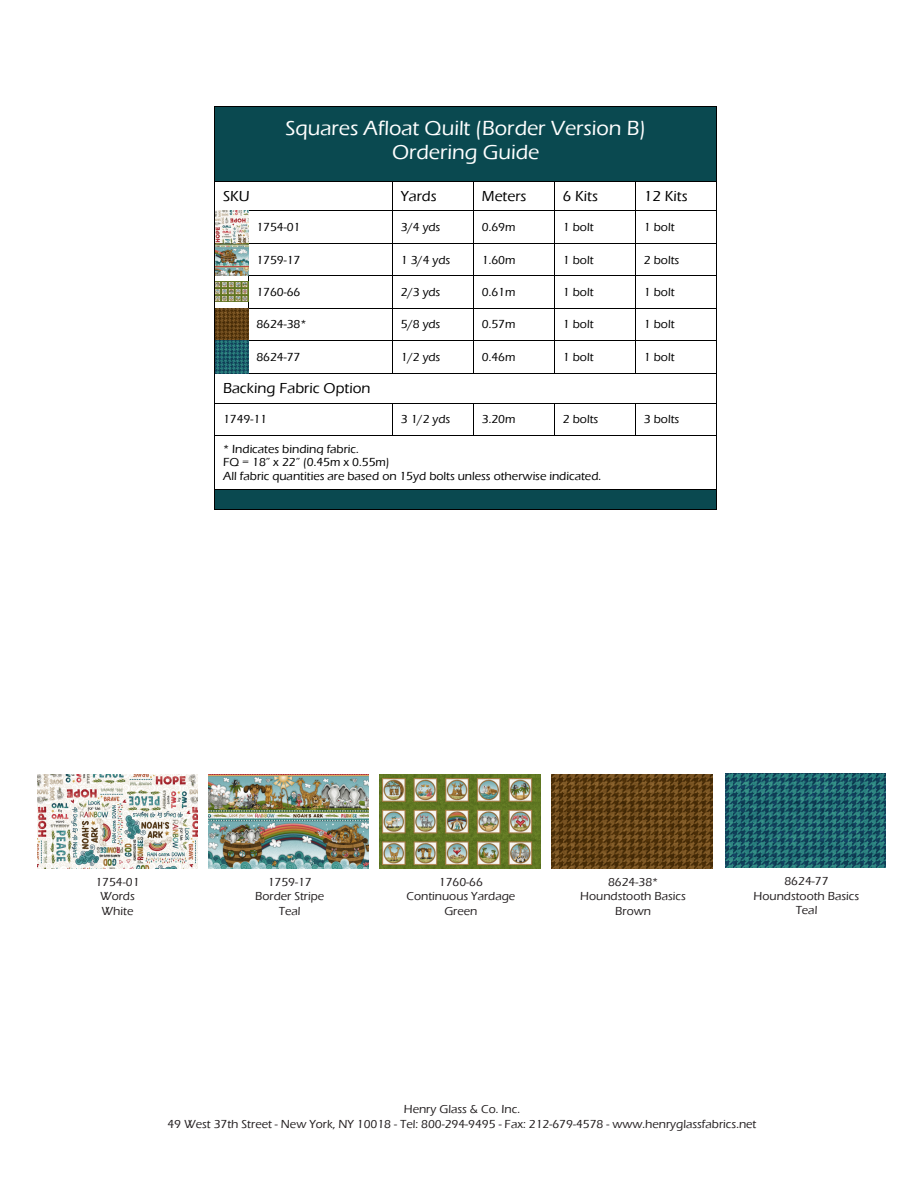
<style>
.page{position:relative;width:918px;height:1188px;background:#fff}
.page>*{position:absolute;margin:0;border:0;box-sizing:border-box;transform-origin:0 0}
.t1{font:500 21px/24px "Eras ITC";color:#fff;text-align:center}
.t2{font:500 15px "Eras ITC";color:#000}
.t3{font:500 12px/13.6px "Eras ITC";letter-spacing:-.005em;color:#000}
.t4{font:500 12px "Eras ITC";color:#231f20}
</style>
<div class="page">
<div style="left:215px;top:107px;width:501px;height:74px;background:#0a4950"></div>
<hr style="left:215px;top:106px;width:501px;height:1px;background:#000">
<hr style="left:215px;top:107px;width:1px;height:74px;background:#000">
<hr style="left:716px;top:107px;width:1px;height:74px;background:#000">
<hr style="left:215px;top:181px;width:177px;height:1px;background:#000">
<hr style="left:393px;top:181px;width:80px;height:1px;background:#000">
<hr style="left:474px;top:181px;width:80px;height:1px;background:#000">
<hr style="left:555px;top:181px;width:80px;height:1px;background:#000">
<hr style="left:636px;top:181px;width:80px;height:1px;background:#000">
<hr style="left:249px;top:211px;width:143px;height:1px;background:#000">
<svg style="left:392px;top:181px;width:1px;height:30px"></svg>
<hr style="left:393px;top:211px;width:80px;height:1px;background:#000">
<svg style="left:473px;top:181px;width:1px;height:30px"></svg>
<hr style="left:474px;top:211px;width:80px;height:1px;background:#000">
<svg style="left:554px;top:181px;width:1px;height:30px"></svg>
<hr style="left:555px;top:211px;width:80px;height:1px;background:#000">
<svg style="left:635px;top:181px;width:1px;height:30px"></svg>
<hr style="left:636px;top:211px;width:80px;height:1px;background:#000">
<svg style="left:716px;top:181px;width:1px;height:30px"></svg>
<hr style="left:392px;top:211px;width:1px;height:32px;background:#000">
<hr style="left:473px;top:211px;width:1px;height:32px;background:#000">
<hr style="left:554px;top:211px;width:1px;height:32px;background:#000">
<hr style="left:635px;top:211px;width:1px;height:32px;background:#000">
<hr style="left:716px;top:211px;width:1px;height:32px;background:#000">
<hr style="left:249px;top:243px;width:143px;height:1px;background:#000">
<hr style="left:393px;top:243px;width:80px;height:1px;background:#000">
<hr style="left:474px;top:243px;width:80px;height:1px;background:#000">
<hr style="left:555px;top:243px;width:80px;height:1px;background:#000">
<hr style="left:636px;top:243px;width:80px;height:1px;background:#000">
<hr style="left:392px;top:244px;width:1px;height:32px;background:#000">
<hr style="left:473px;top:244px;width:1px;height:32px;background:#000">
<hr style="left:554px;top:244px;width:1px;height:32px;background:#000">
<hr style="left:635px;top:244px;width:1px;height:32px;background:#000">
<hr style="left:716px;top:244px;width:1px;height:32px;background:#000">
<hr style="left:249px;top:275px;width:143px;height:1px;background:#000">
<hr style="left:393px;top:275px;width:80px;height:1px;background:#000">
<hr style="left:474px;top:275px;width:80px;height:1px;background:#000">
<hr style="left:555px;top:275px;width:80px;height:1px;background:#000">
<hr style="left:636px;top:275px;width:80px;height:1px;background:#000">
<hr style="left:215px;top:276px;width:1px;height:32px;background:#000">
<hr style="left:248px;top:276px;width:1px;height:32px;background:#000">
<hr style="left:392px;top:276px;width:1px;height:32px;background:#000">
<hr style="left:473px;top:276px;width:1px;height:32px;background:#000">
<hr style="left:554px;top:276px;width:1px;height:32px;background:#000">
<hr style="left:635px;top:276px;width:1px;height:32px;background:#000">
<hr style="left:716px;top:276px;width:1px;height:32px;background:#000">
<hr style="left:249px;top:308px;width:143px;height:1px;background:#000">
<hr style="left:393px;top:308px;width:80px;height:1px;background:#000">
<hr style="left:474px;top:308px;width:80px;height:1px;background:#000">
<hr style="left:555px;top:308px;width:80px;height:1px;background:#000">
<hr style="left:636px;top:308px;width:80px;height:1px;background:#000">
<hr style="left:248px;top:309px;width:1px;height:31px;background:#000">
<hr style="left:392px;top:309px;width:1px;height:31px;background:#000">
<hr style="left:473px;top:309px;width:1px;height:31px;background:#000">
<hr style="left:554px;top:309px;width:1px;height:31px;background:#000">
<hr style="left:635px;top:309px;width:1px;height:31px;background:#000">
<hr style="left:716px;top:309px;width:1px;height:31px;background:#000">
<hr style="left:249px;top:340px;width:143px;height:1px;background:#000">
<hr style="left:393px;top:340px;width:80px;height:1px;background:#000">
<hr style="left:474px;top:340px;width:80px;height:1px;background:#000">
<hr style="left:555px;top:340px;width:80px;height:1px;background:#000">
<hr style="left:636px;top:340px;width:80px;height:1px;background:#000">
<hr style="left:248px;top:341px;width:1px;height:32px;background:#000">
<hr style="left:392px;top:341px;width:1px;height:32px;background:#000">
<hr style="left:473px;top:341px;width:1px;height:32px;background:#000">
<hr style="left:554px;top:341px;width:1px;height:32px;background:#000">
<hr style="left:635px;top:341px;width:1px;height:32px;background:#000">
<hr style="left:716px;top:341px;width:1px;height:32px;background:#000">
<hr style="left:215px;top:373px;width:33px;height:1px;background:#000">
<hr style="left:249px;top:373px;width:143px;height:1px;background:#000">
<hr style="left:393px;top:373px;width:80px;height:1px;background:#000">
<hr style="left:474px;top:373px;width:80px;height:1px;background:#000">
<hr style="left:555px;top:373px;width:80px;height:1px;background:#000">
<hr style="left:636px;top:373px;width:80px;height:1px;background:#000">
<hr style="left:215px;top:403px;width:177px;height:1px;background:#000">
<hr style="left:393px;top:403px;width:80px;height:1px;background:#000">
<hr style="left:474px;top:403px;width:80px;height:1px;background:#000">
<hr style="left:555px;top:403px;width:80px;height:1px;background:#000">
<hr style="left:636px;top:403px;width:80px;height:1px;background:#000">
<svg style="left:716px;top:373px;width:1px;height:30px"></svg>
<hr style="left:215px;top:403px;width:1px;height:32px;background:#000">
<hr style="left:392px;top:403px;width:1px;height:32px;background:#000">
<hr style="left:473px;top:403px;width:1px;height:32px;background:#000">
<hr style="left:554px;top:403px;width:1px;height:32px;background:#000">
<hr style="left:635px;top:403px;width:1px;height:32px;background:#000">
<hr style="left:716px;top:403px;width:1px;height:32px;background:#000">
<hr style="left:215px;top:435px;width:177px;height:1px;background:#000">
<hr style="left:393px;top:435px;width:80px;height:1px;background:#000">
<hr style="left:474px;top:435px;width:80px;height:1px;background:#000">
<hr style="left:555px;top:435px;width:80px;height:1px;background:#000">
<hr style="left:636px;top:435px;width:80px;height:1px;background:#000">
<hr style="left:215px;top:436px;width:1px;height:53px;background:#000">
<hr style="left:716px;top:436px;width:1px;height:53px;background:#000">
<div style="left:215px;top:490px;width:501px;height:19px;background:#0a4950"></div>
<hr style="left:215px;top:489px;width:501px;height:1px;background:#000">
<hr style="left:215px;top:509px;width:501px;height:1px;background:#000">
<svg style="left:716px;top:489px;width:1px;height:21px"></svg>
<img style="left:37px;top:774px;width:161px;height:95px">
<img style="left:215px;top:211px;width:34px;height:65px">
<img style="left:208px;top:774px;width:161px;height:95px">
<img style="left:380px;top:774px;width:160px;height:95px">
<img style="left:552px;top:774px;width:160px;height:95px">
<img style="left:215px;top:308px;width:33px;height:65px">
<img style="left:725px;top:774px;width:161px;height:94px">
<img style="left:215px;top:282px;width:33px;height:19px">
<p class="t1" style="left:286px;top:116px;width:362px">Squares Afloat Quilt (Border Version B)<br>Ordering Guide</p>
<p class="t2" style="left:223px;top:188px;width:28px">SKU</p>
<p class="t2" style="left:401px;top:188px;width:37px">Yards</p>
<p class="t2" style="left:482px;top:188px;width:46px">Meters</p>
<p class="t2" style="left:563px;top:188px;width:37px">6 Kits</p>
<p class="t2" style="left:644px;top:188px;width:45px">12 Kits</p>
<p class="t3" style="left:256px;top:221px;width:46px">1754-01</p>
<p class="t3" style="left:401px;top:221px;width:41px">3/4 yds</p>
<p class="t3" style="left:482px;top:221px;width:35px">0.69m</p>
<p class="t3" style="left:563px;top:221px;width:32px">1 bolt</p>
<p class="t3" style="left:644px;top:221px;width:32px">1 bolt</p>
<p class="t3" style="left:256px;top:253px;width:46px">1759-17</p>
<p class="t3" style="left:401px;top:253px;width:51px">1 3/4 yds</p>
<p class="t3" style="left:482px;top:253px;width:35px">1.60m</p>
<p class="t3" style="left:563px;top:253px;width:32px">1 bolt</p>
<p class="t3" style="left:644px;top:253px;width:37px">2 bolts</p>
<p class="t3" style="left:256px;top:285px;width:46px">1760-66</p>
<p class="t3" style="left:401px;top:285px;width:41px">2/3 yds</p>
<p class="t3" style="left:482px;top:285px;width:35px">0.61m</p>
<p class="t3" style="left:563px;top:285px;width:32px">1 bolt</p>
<p class="t3" style="left:644px;top:285px;width:32px">1 bolt</p>
<p class="t3" style="left:256px;top:318px;width:52px">8624-38*</p>
<p class="t3" style="left:401px;top:318px;width:41px">5/8 yds</p>
<p class="t3" style="left:482px;top:318px;width:35px">0.57m</p>
<p class="t3" style="left:563px;top:318px;width:32px">1 bolt</p>
<p class="t3" style="left:644px;top:318px;width:32px">1 bolt</p>
<p class="t3" style="left:256px;top:350px;width:46px">8624-77</p>
<p class="t3" style="left:401px;top:350px;width:41px">1/2 yds</p>
<p class="t3" style="left:482px;top:350px;width:35px">0.46m</p>
<p class="t3" style="left:563px;top:350px;width:32px">1 bolt</p>
<p class="t3" style="left:644px;top:350px;width:32px">1 bolt</p>
<p class="t2" style="left:223px;top:380px;width:149px">Backing Fabric Option</p>
<p class="t3" style="left:223px;top:413px;width:46px">1749-11</p>
<p class="t3" style="left:401px;top:413px;width:51px">3 1/2 yds</p>
<p class="t3" style="left:482px;top:413px;width:35px">3.20m</p>
<p class="t3" style="left:563px;top:413px;width:37px">2 bolts</p>
<p class="t3" style="left:644px;top:413px;width:37px">3 bolts</p>
<p class="t3" style="left:223px;top:442px;width:380px">* Indicates binding fabric.<br>FQ = 18” x 22” (0.45m x 0.55m)<br>All fabric quantities are based on 15yd bolts unless otherwise indicated.</p>
<p class="t4" style="left:95px;top:875px;width:46px">1754-01</p>
<p class="t4" style="left:100px;top:890px;width:36px">Words</p>
<p class="t4" style="left:102px;top:904px;width:33px">White</p>
<p class="t4" style="left:268px;top:875px;width:46px">1759-17</p>
<p class="t4" style="left:255px;top:890px;width:71px">Border Stripe</p>
<p class="t4" style="left:279px;top:904px;width:23px">Teal</p>
<p class="t4" style="left:439px;top:875px;width:46px">1760-66</p>
<p class="t4" style="left:407px;top:890px;width:110px">Continuous Yardage</p>
<p class="t4" style="left:444px;top:904px;width:35px">Green</p>
<p class="t4" style="left:608px;top:875px;width:52px">8624-38*</p>
<p class="t4" style="left:580px;top:890px;width:107px">Houndstooth Basics</p>
<p class="t4" style="left:615px;top:904px;width:37px">Brown</p>
<p class="t4" style="left:784px;top:874px;width:46px">8624-77</p>
<p class="t4" style="left:754px;top:889px;width:107px">Houndstooth Basics</p>
<p class="t4" style="left:796px;top:903px;width:23px">Teal</p>
<p class="t4" style="left:404px;top:1103px;width:118px">Henry Glass &amp; Co. Inc.</p>
<p class="t4" style="left:167px;top:1117px;width:591px">49 West 37th Street - New York, NY 10018 - Tel: 800-294-9495 - Fax: 212-679-4578 - www.henryglassfabrics.net</p>
</div>
